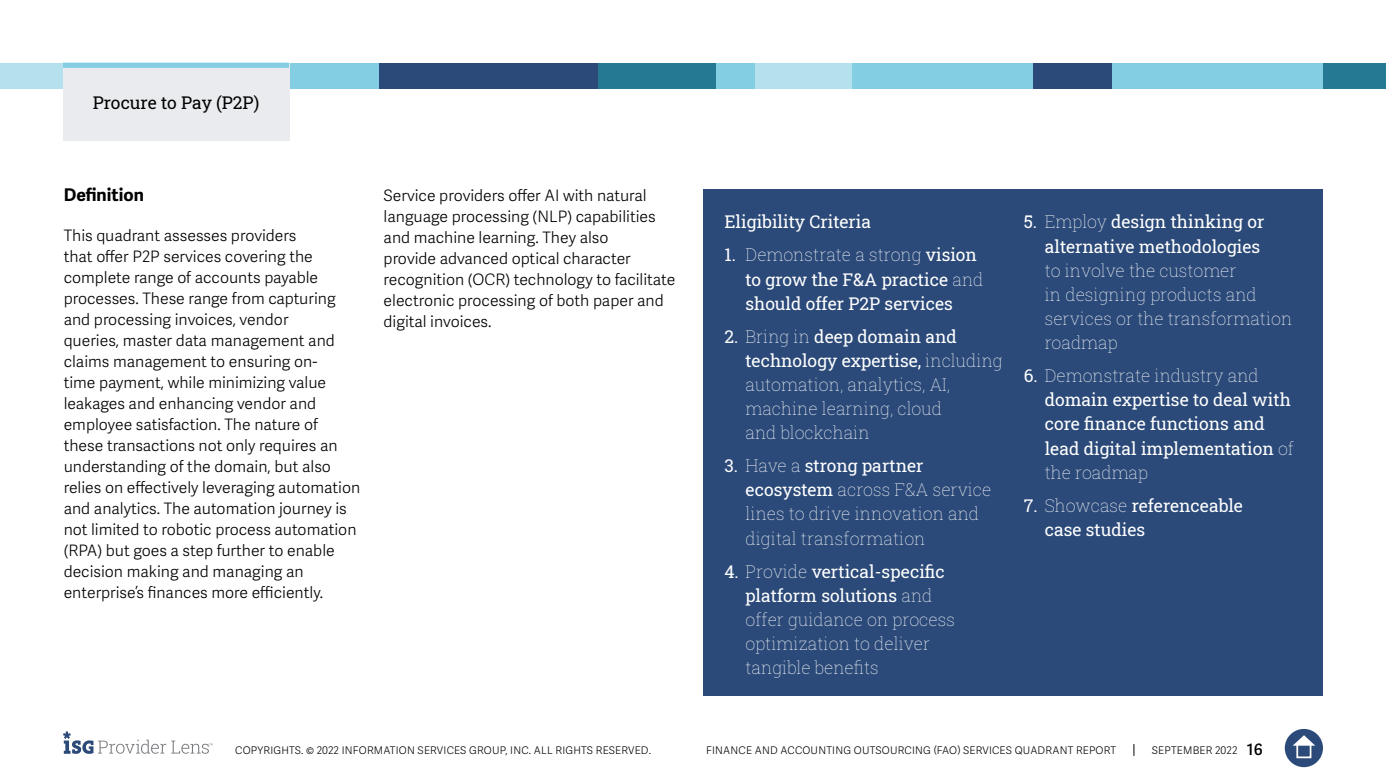
<style>
.page{position:relative;width:1386px;height:780px;background:#fff}
.page>*{position:absolute;margin:0;border:0;box-sizing:border-box;transform-origin:0 0}
.t1{font:17.5px/24.2px "Roboto Slab ISG P Regular";color:#fff}
.t2{font:17.5px/24.2px "Roboto Slab ISG P Thin";color:#fff}
.t3{font:17.5px "Roboto Slab ISG P Regular";color:#000}
.t4{font:700 17.5px "Adelle Sans";color:#000}
.t5{font:300 15.75px/21px "Adelle Sans";color:#000}
.t6{font:300 10.5px "Adelle Sans";letter-spacing:.02em;color:#000}
.s1{font-family:"Roboto Slab ISG P Regular"}
.s2{font-family:"Roboto Slab ISG P Thin"}
.s3{font-weight:600;font-size:15.75px}
</style>
<div class="page">
<svg style="left:1133px;top:744px;width:1px;height:12px"></svg>
<div style="left:1285px;top:729px;width:38px;height:38px;background:#2b4a79;border-radius:50%"></div>
<svg style="left:1293px;top:735px;width:22px;height:10px"></svg>
<div style="left:1296px;top:743px;width:15px;height:15px;border:2px solid #fff"></div>
<svg style="left:63px;top:731px;width:150px;height:23px"></svg>
<div style="left:1047px;top:63px;width:276px;height:26px;background:#84cee3"></div>
<div style="left:0;top:63px;width:158px;height:26px;background:#b4e1ed"></div>
<div style="left:158px;top:63px;width:233px;height:26px;background:#84cee3"></div>
<div style="left:850px;top:63px;width:184px;height:26px;background:#84cee3"></div>
<div style="left:1323px;top:63px;width:63px;height:26px;background:#257992"></div>
<div style="left:1033px;top:63px;width:79px;height:26px;background:#2b4a79"></div>
<div style="left:754px;top:63px;width:98px;height:26px;background:#b4e1ed"></div>
<div style="left:598px;top:63px;width:157px;height:26px;background:#84cee3"></div>
<div style="left:598px;top:63px;width:118px;height:26px;background:#257992"></div>
<div style="left:379px;top:63px;width:219px;height:26px;background:#2b4a79"></div>
<div style="left:704px;top:189px;width:619px;height:506px;background:#2b4a79"></div>
<div style="left:63px;top:63px;width:226px;height:78px;background:#e9ebee"></div>
<div style="left:63px;top:63px;width:226px;height:5px;background:#84cee3"></div>
<p class="t3" style="left:93px;top:91px;width:168px">Procure to Pay (P2P)</p>
<p class="t4" style="left:64px;top:184px;width:82px">Definition</p>
<p class="t5" style="left:64px;top:225px;width:298px">This quadrant assesses providers<br>that offer P2P services covering the complete range of accounts payable processes. These range from capturing and processing invoices, vendor<br>queries, master data management and claims management to ensuring on-<br>time payment, while minimizing value leakages and enhancing vendor and employee satisfaction. The nature of these transactions not only requires an understanding of the domain, but also relies on effectively leveraging automation and analytics. The automation journey is not limited to robotic process automation (RPA) but goes a step further to enable decision making and managing an enterprise’s finances more efficiently.</p>
<p class="t5" style="left:384px;top:185px;width:293px">Service providers offer AI with natural language processing (NLP) capabilities and machine learning. They also<br>provide advanced optical character recognition (OCR) technology to facilitate electronic processing of both paper and digital invoices.</p>
<p class="t1" style="left:724px;top:209px;width:148px">Eligibility Criteria</p>
<p class="t2" style="left:724px;top:242px;width:254px"><span class="s1">1.</span> Demonstrate a strong <span class="s1">vision</span></p>
<p class="t1" style="left:746px;top:267px;width:240px">to grow the F&amp;A practice <span class="s2">and </span>should offer P2P services</p>
<p class="t1" style="left:746px;top:324px;width:259px;text-indent:-21px">2. <span class="s2">Bring in</span> deep domain and technology expertise, <span class="s2">including</span></p>
<p class="t2" style="left:746px;top:372px;width:206px">automation, analytics, AI, machine learning, cloud and blockchain</p>
<p class="t1" style="left:724px;top:453px;width:201px">3. <span class="s2">Have a</span> strong partner</p>
<p class="t2" style="left:746px;top:477px;width:247px"><span class="s1">ecosystem</span> across F&amp;A service lines to drive innovation and digital transformation</p>
<p class="t1" style="left:724px;top:558px;width:222px;text-align:center">4. <span class="s2">Provide</span> vertical-specific platform solutions <span class="s2">and</span></p>
<p class="t2" style="left:746px;top:607px;width:211px">offer guidance on process optimization to deliver tangible benefits</p>
<p class="t1" style="left:1024px;top:209px;width:242px;text-align:right">5. <span class="s2">Employ</span> design thinking or alternative methodologies</p>
<p class="t2" style="left:1045px;top:258px;width:249px">to involve the customer<br>in designing products and services or the transformation roadmap</p>
<p class="t2" style="left:1024px;top:363px;width:237px"><span class="s1">6.</span> Demonstrate industry and</p>
<p class="t1" style="left:1045px;top:387px;width:251px">domain expertise to deal with core finance functions and lead digital implementation <span class="s2">of</span></p>
<p class="t2" style="left:1045px;top:460px;width:105px">the roadmap</p>
<p class="t1" style="left:1045px;top:493px;width:200px;text-indent:-21px">7. <span class="s2">Showcase</span> referenceable case studies</p>
<p class="t6" style="left:235px;top:744px;width:417px">COPYRIGHTS. © 2022 INFORMATION SERVICES GROUP, INC. ALL RIGHTS RESERVED.</p>
<p class="t6" style="left:706px;top:744px;width:412px">FINANCE AND ACCOUNTING OUTSOURCING (FAO) SERVICES QUADRANT REPORT</p>
<p class="t6" style="left:1152px;top:744px;width:112px">SEPTEMBER 2022 <span class="s3">16</span></p>
</div>
